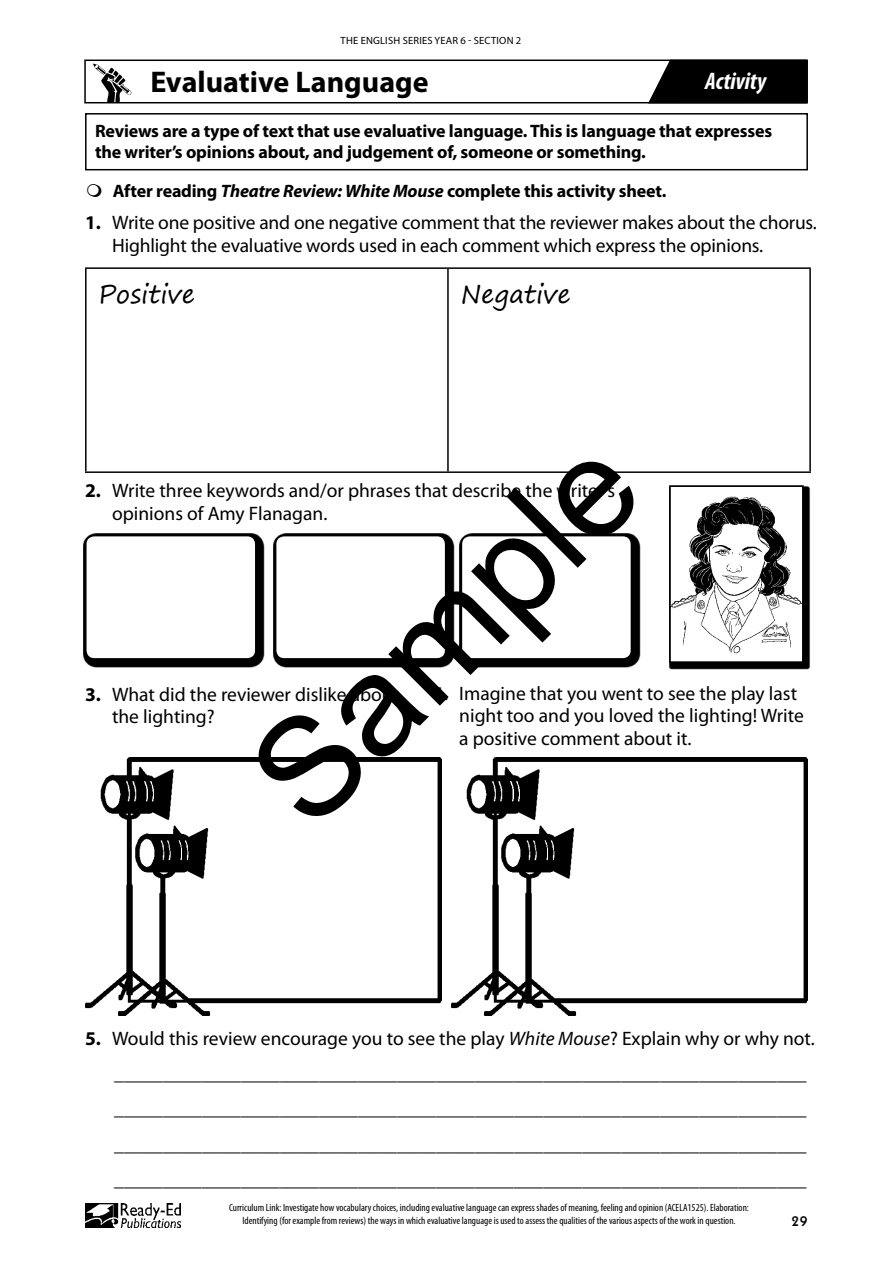
<style>
.page{position:relative;width:893px;height:1263px;background:#fff}
.page>*{position:absolute;margin:0;border:0;box-sizing:border-box;transform-origin:0 0}
.t1{font:140.55px "Arial";color:#000}
.t2{font:700 30px "Myriad Pro";color:#000}
.t3{font:25.5px "Segoe Print";color:#000}
.t4{font:italic 700 condensed 24px "Myriad Pro";color:#fff}
.t5{font:19.5px/22.5px "Myriad Pro";color:#000}
.t6{font:700 18px/21.6px "Myriad Pro";letter-spacing:-.01em;color:#000}
.t7{font:15px "Geometric 231 BT Bold C";color:#000}
.t8{font:condensed 10.5px/12.6px "Myriad Pro";color:#000;text-align:center}
.t9{font:10.5px "Myriad Pro";letter-spacing:.02em;color:#000}
.s1{font-style:italic}
.s2{font-weight:700}
</style>
<div class="page">
<img style="left:85px;top:1203px;width:95px;height:24px">
<svg style="left:647px;top:59px;width:161px;height:45px;background:#161616"></svg>
<div style="left:84px;top:60px;width:723px;height:43px;border:2px solid #000"></div>
<svg style="left:93px;top:64px;width:39px;height:38px"></svg>
<div style="left:85px;top:113px;width:723px;height:57px;border:2px solid #000"></div>
<hr style="left:85px;top:267px;width:363px;height:2px;background:#000">
<hr style="left:85px;top:269px;width:2px;height:202px;background:#000">
<hr style="left:448px;top:267px;width:363px;height:2px;background:#000">
<hr style="left:447px;top:269px;width:2px;height:202px;background:#000">
<hr style="left:809px;top:269px;width:2px;height:202px;background:#000">
<hr style="left:85px;top:471px;width:363px;height:2px;background:#000">
<hr style="left:448px;top:471px;width:363px;height:2px;background:#000">
<img style="left:85px;top:757px;width:357px;height:258px">
<img style="left:451px;top:757px;width:357px;height:258px">
<svg style="left:84px;top:533px;width:181px;height:135px;background:#242424"></svg>
<div style="left:86px;top:536px;width:170px;height:123px;background:#fff;border-radius:9px"></div>
<div style="left:85px;top:535px;width:172px;height:125px;border:2px solid #000;border-radius:9px"></div>
<svg style="left:273px;top:533px;width:182px;height:135px;background:#242424"></svg>
<div style="left:276px;top:536px;width:170px;height:123px;background:#fff;border-radius:9px"></div>
<div style="left:275px;top:535px;width:171px;height:125px;border:2px solid #000;border-radius:9px"></div>
<svg style="left:459px;top:533px;width:182px;height:135px;background:#242424"></svg>
<div style="left:461px;top:536px;width:170px;height:123px;background:#fff;border-radius:9px"></div>
<div style="left:461px;top:535px;width:171px;height:125px;border:2px solid #000;border-radius:9px"></div>
<svg style="left:669px;top:486px;width:141px;height:184px;background:#181818"></svg>
<img style="left:672px;top:488px;width:129px;height:172px">
<div style="left:669px;top:485px;width:135px;height:178px;border:2px solid #000"></div>
<p class="t9" style="left:341px;top:34px;width:32px">The English</p>
<p class="t9" style="left:403px;top:34px;width:12px">Series</p>
<p class="t9" style="left:435px;top:34px;width:13px">Year</p>
<p class="t9" style="left:460px;top:34px;width:20px">6 - section</p>
<p class="t9" style="left:516px;top:34px;width:7px">2</p>
<h2 class="t2" style="left:150px;top:62px;width:280px">Evaluative Language</h2>
<p class="t4" style="left:705px;top:66px;width:63px">Activity</p>
<p class="t6" style="left:95px;top:119px;width:679px">Reviews are a type of text that use evaluative language. This is language that expresses the writer’s opinions about, and judgement of, someone or something.</p>
<p class="t6" style="left:113px;top:180px;width:555px">After reading <span class="s1">Theatre Review: White Mouse</span> complete this activity sheet.</p>
<p class="t5" style="left:112px;top:211px;width:706px;text-indent:-27px"><span class="s2">1.</span> Write one positive and one negative comment that the reviewer makes about the chorus.<br>Highlight the evaluative words used in each comment which express the opinions.</p>
<h3 class="t3" style="left:99px;top:271px;width:98px">Positive</h3>
<h3 class="t3" style="left:461px;top:271px;width:111px">Negative</h3>
<h1 class="t1" style="left:212px;top:734px;width:478px;rotate:-45deg">Sample</h1>
<p class="t5" style="left:112px;top:479px;width:505px;text-indent:-27px"><span class="s2">2.</span> Write three keywords and/or phrases that describe the writer’s opinions of Amy Flanagan.</p>
<p class="t5" style="left:112px;top:683px;width:289px;text-indent:-27px"><span class="s2">3.</span> What did the reviewer dislike about the lighting?</p>
<p class="t5" style="left:459px;top:682px;width:346px;text-indent:-27px"><span class="s2">4.</span> Imagine that you went to see the play last night too and you loved the lighting! Write a positive comment about it.</p>
<p class="t5" style="left:114px;top:1020px;width:702px;line-height:35.2px;text-indent:-29px"><span class="s2">5.</span> Would this review encourage you to see the play <span class="s1">White Mouse</span>? Explain why or why not. _______________________________________________________________________ _______________________________________________________________________ _______________________________________________________________________ _______________________________________________________________________</p>
<p class="t8" style="left:229px;top:1201px;width:521px">Curriculum Link: Investigate how vocabulary choices, including evaluative language can express shades of meaning, feeling and opinion (ACELA1525). Elaboration:<br>Identifying (for example from reviews) the ways in which evaluative language is used to assess the qualities of the various aspects of the work in question.</p>
<p class="t7" style="left:791px;top:1210px;width:18px">29</p>
</div>
